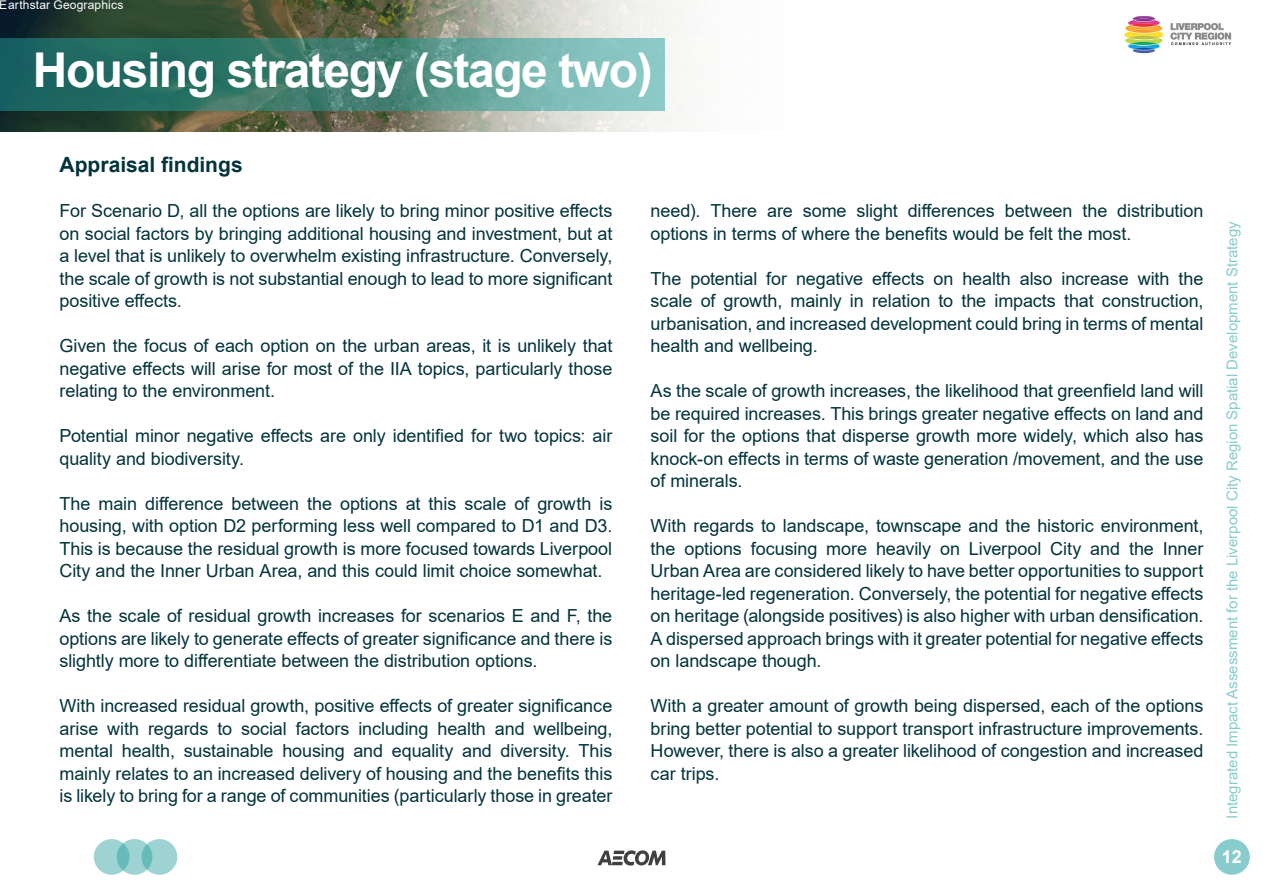
<style>
.page{position:relative;width:1263px;height:893px;background:#fff}
.page>*{position:absolute;margin:0;border:0;box-sizing:border-box;transform-origin:0 0}
.Sub_header{font:700 48px "Arial";letter-spacing:-.03em;color:#fff}
.In_text_header{font:700 21px "Arial";color:#03333c}
.Intro_text{font:18px/22.5px "Arial";letter-spacing:-.005em;color:#03333c;text-align:justify}
.t1{font:700 18px "Arial";color:#fff}
.t2{font:15px "Arial";color:#88ccce}
.COPYRIGHT_TEXT{font:12px "Arial";letter-spacing:.01em;color:#fff}
</style>
<div class="page">
<div style="left:1214px;top:839px;width:36px;height:36px;background:#88ccce;border-radius:50%"></div>
<svg style="left:597px;top:850px;width:68px;height:16px"></svg>
<div style="left:94px;top:839px;width:35px;height:36px;background:#9dd3d2;border-radius:50%"></div>
<svg style="left:117px;top:839px;width:35px;height:36px"></svg>
<svg style="left:142px;top:839px;width:35px;height:36px"></svg>
<img style="left:1124px;top:16px;width:108px;height:38px">
<img style="left:0;top:0;width:392px;height:132px">
<svg style="left:392px;top:0;width:288px;height:132px"></svg>
<svg style="left:0;top:38px;width:664px;height:73px;background:#498a81"></svg>
<p class="COPYRIGHT_TEXT" style="left:0;top:-3px;width:125px">Earthstar Geographics</p>
<p class="Sub_header" style="left:33px;top:36px;width:621px">Housing strategy (stage two)</p>
<p class="In_text_header" style="left:60px;top:150px;width:185px">Appraisal findings</p>
<p class="Intro_text" style="left:60px;top:199px;width:554px">For Scenario D, all the options are likely to bring minor positive effects on social factors by bringing additional housing and investment, but at a level that is unlikely to overwhelm existing infrastructure. Conversely, the scale of growth is not substantial enough to lead to more significant positive effects.</p>
<p class="Intro_text" style="left:60px;top:334px;width:554px">Given the focus of each option on the urban areas, it is unlikely that negative effects will arise for most of the IIA topics, particularly those relating to the environment.</p>
<p class="Intro_text" style="left:60px;top:424px;width:554px">Potential minor negative effects are only identified for two topics: air quality and biodiversity.</p>
<p class="Intro_text" style="left:60px;top:492px;width:554px;text-align:left">The main difference between the options at this scale of growth is housing, with option D2 performing less well compared to D1 and D3.<br>This is because the residual growth is more focused towards Liverpool City and the Inner Urban Area, and this could limit choice somewhat.</p>
<p class="Intro_text" style="left:60px;top:604px;width:554px">As the scale of residual growth increases for scenarios E and F, the options are likely to generate effects of greater significance and there is slightly more to differentiate between the distribution options.</p>
<p class="Intro_text" style="left:60px;top:694px;width:554px">With increased residual growth, positive effects of greater significance arise with regards to social factors including health and wellbeing, mental health, sustainable housing and equality and diversity. This mainly relates to an increased delivery of housing and the benefits this is likely to bring for a range of communities (particularly those in greater</p>
<p class="Intro_text" style="left:651px;top:199px;width:554px">need). There are some slight differences between the distribution options in terms of where the benefits would be felt the most.</p>
<p class="Intro_text" style="left:651px;top:267px;width:554px">The potential for negative effects on health also increase with the scale of growth, mainly in relation to the impacts that construction, urbanisation, and increased development could bring in terms of mental health and wellbeing.</p>
<p class="Intro_text" style="left:651px;top:379px;width:554px">As the scale of growth increases, the likelihood that greenfield land will be required increases. This brings greater negative effects on land and soil for the options that disperse growth more widely, which also has knock-on effects in terms of waste generation /movement, and the use of minerals.</p>
<p class="Intro_text" style="left:651px;top:514px;width:554px">With regards to landscape, townscape and the historic environment, the options focusing more heavily on Liverpool City and the Inner Urban Area are considered likely to have better opportunities to support heritage-led regeneration. Conversely, the potential for negative effects on heritage (alongside positives) is also higher with urban densification.<br>A dispersed approach brings with it greater potential for negative effects on landscape though.</p>
<p class="Intro_text" style="left:651px;top:694px;width:554px;text-align:left">With a greater amount of growth being dispersed, each of the options bring better potential to support transport infrastructure improvements.<br>However, there is also a greater likelihood of congestion and increased car trips.</p>
<p class="t2" style="left:1222px;top:819px;width:599px;rotate:-90deg">Integrated Impact Assessment for the Liverpool City Region Spatial Development Strategy</p>
<p class="t1" style="left:1222px;top:844px;width:22px">12</p>
</div>
